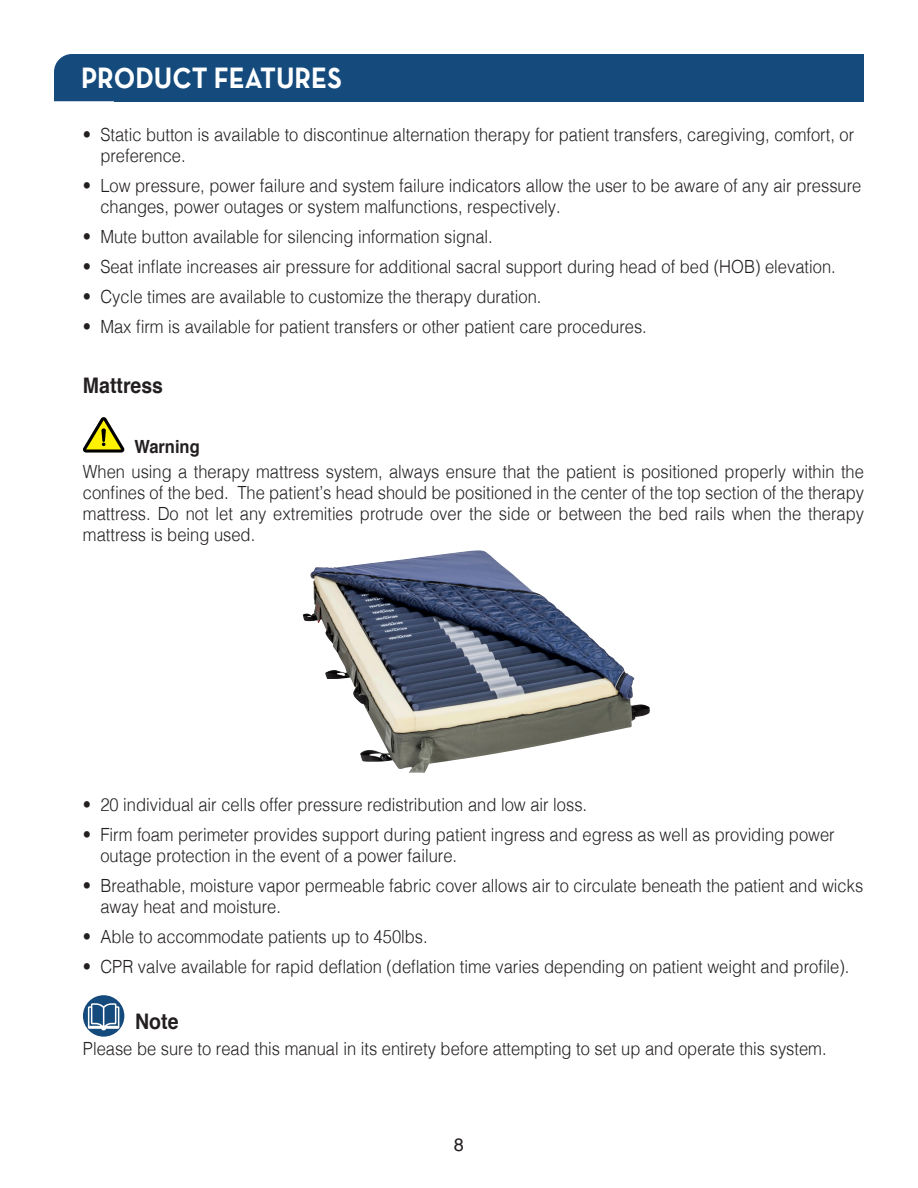
<style>
.page{position:relative;width:918px;height:1188px;background:#fff}
.page>*{position:absolute;margin:0;border:0;box-sizing:border-box;transform-origin:0 0}
.t1{font:700 29.7px "Neutraface Text TT";color:#fff;scale:.91 1}
.Head_2{font:700 21.45px "Helvetica";color:#231f20;scale:.91 1}
.text_main{font:300 18.15px/21px "Helvetica";color:#231f20;scale:.91 1}
.Head_2-2{font:300 18.15px/21px "Helvetica";color:#231f20;text-align:justify;scale:.91 1}
.small_head_2{font:700 18.15px "Helvetica";color:#231f20;scale:.91 1}
.t2{font:18px "Helvetica LT Std";color:#231f20}
</style>
<div class="page">
<div style="left:54px;top:54px;width:61px;height:47px;background:#144a7c"></div>
<div style="left:115px;top:54px;width:749px;height:47px;background:#144a7c"></div>
<svg style="left:83px;top:417px;width:42px;height:36px"></svg>
<svg style="left:83px;top:995px;width:41px;height:42px"></svg>
<svg style="left:88px;top:1003px;width:31px;height:27px"></svg>
<img style="left:302px;top:550px;width:348px;height:223px">
<div style="left:527px;top:750px;width:151px;height:37px;background:#fff"></div>
<p class="t1" style="left:81px;top:59px;width:288px">PRODUCT FEATURES</p>
<p class="text_main" style="left:100px;top:122px;width:830px;text-indent:-17px">• Static button is available to discontinue alternation therapy for patient transfers, caregiving, comfort, or preference.</p>
<p class="text_main" style="left:100px;top:173px;width:838px;text-indent:-17px">• Low pressure, power failure and system failure indicators allow the user to be aware of any air pressure changes, power outages or system malfunctions, respectively.</p>
<p class="text_main" style="left:83px;top:224px;width:452px">• Mute button available for silencing information signal.</p>
<p class="text_main" style="left:83px;top:254px;width:829px">• Seat inflate increases air pressure for additional sacral support during head of bed (HOB) elevation.</p>
<p class="text_main" style="left:83px;top:284px;width:505px">• Cycle times are available to customize the therapy duration.</p>
<p class="text_main" style="left:83px;top:314px;width:621px">• Max firm is available for patient transfers or other patient care procedures.</p>
<p class="Head_2" style="left:83px;top:368px;width:90px">Mattress</p>
<p class="small_head_2" style="left:134px;top:432px;width:73px">Warning</p>
<p class="Head_2-2" style="left:83px;top:460px;width:860px">When using a therapy mattress system, always ensure that the patient is positioned properly within the confines of the bed. The patient’s head should be positioned in the center of the top section of the therapy mattress. Do not let any extremities protrude over the side or between the bed rails when the therapy mattress is being used.</p>
<p class="text_main" style="left:83px;top:793px;width:556px">• 20 individual air cells offer pressure redistribution and low air loss.</p>
<p class="text_main" style="left:100px;top:823px;width:809px;text-indent:-17px">• Firm foam perimeter provides support during patient ingress and egress as well as providing power outage protection in the event of a power failure.</p>
<p class="text_main" style="left:100px;top:874px;width:840px;text-indent:-17px">• Breathable, moisture vapor permeable fabric cover allows air to circulate beneath the patient and wicks away heat and moisture.</p>
<p class="text_main" style="left:83px;top:925px;width:380px">• Able to accommodate patients up to 450lbs.</p>
<p class="text_main" style="left:83px;top:955px;width:844px">• CPR valve available for rapid deflation (deflation time varies depending on patient weight and profile).</p>
<p class="Head_2" style="left:135px;top:1004px;width:49px">Note</p>
<p class="text_main" style="left:83px;top:1036px;width:819px">Please be sure to read this manual in its entirety before attempting to set up and operate this system.</p>
<p class="t2" style="left:454px;top:1135px;width:12px">8</p>
</div>
